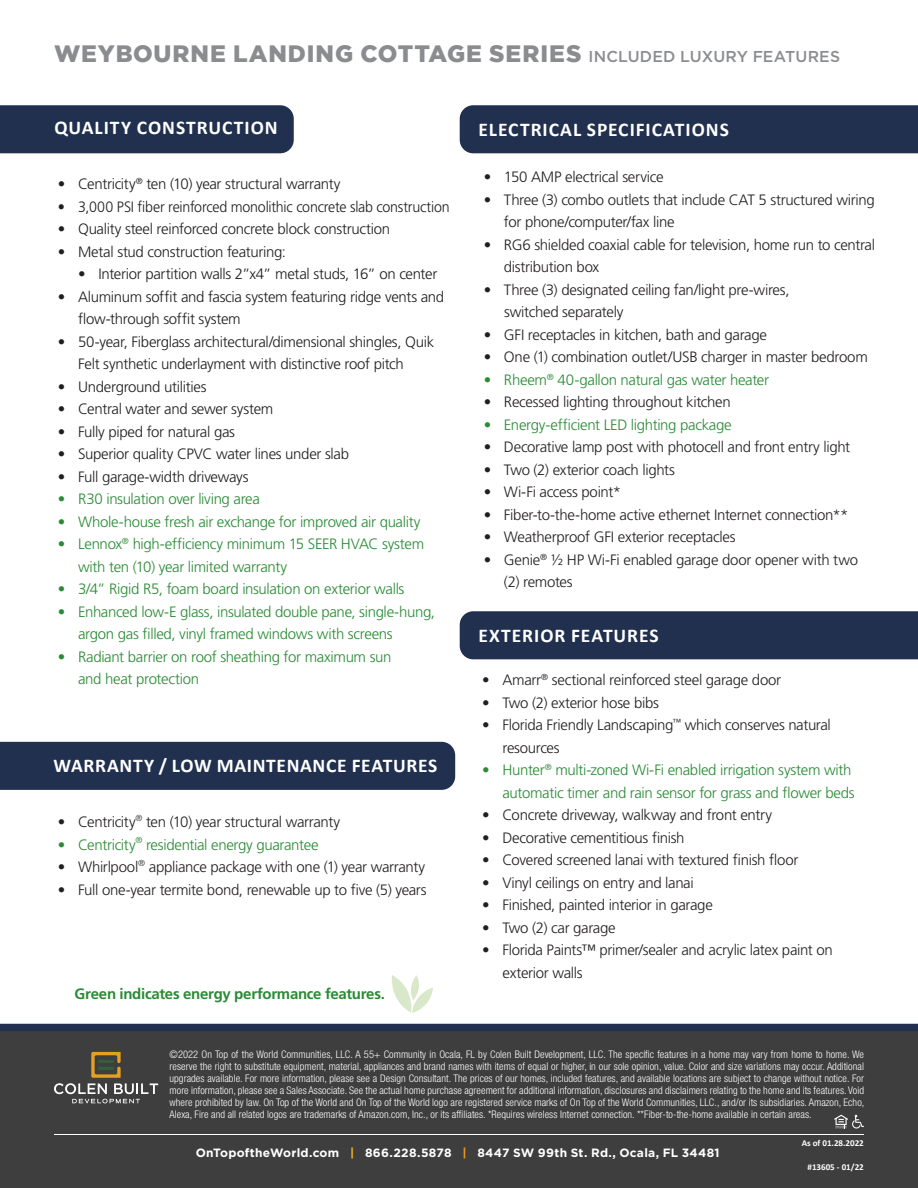
<style>
.page{position:relative;width:918px;height:1188px;background:#fff}
.page>*{position:absolute;margin:0;border:0;box-sizing:border-box;transform-origin:0 0}
.t1{font:900 23.7px "Gotham";letter-spacing:.04em;color:#8a8c8f}
.titles{font:700 19.5px "Calibri";letter-spacing:.045em;color:#fff}
.body{font:300 15px/22.5px "Frutiger";letter-spacing:-.02em;color:#231f20}
.t2{font:300 15px/22.5px "Frutiger";letter-spacing:-.025em;color:#2a8a35}
.t3{font:300 15px/22.5px "Frutiger";letter-spacing:-.02em;color:#201f1f}
.t4{font:300 15px "Frutiger";letter-spacing:-.02em;color:#201f1f;scale:.95 1}
.body-2{font:700 15px "Frutiger";letter-spacing:-.02em;color:#2a8a35}
.t5{font:700 12px "Gotham";letter-spacing:.02em;color:#fff}
.t6{font:300 condensed 10.5px/12px "Helvetica Neue";letter-spacing:.005em;color:#fff;text-align:justify}
.t7{font:700 9px "Calibri";color:#fff}
.s1{font-weight:500;font-size:15.75px}
.s2{color:#201f1f}
.s3{color:#f7b21d}
.s4{color:#f79820}
</style>
<div class="page">
<div style="left:0;top:105px;width:294px;height:48px;background:#20304e"></div>
<div style="left:460px;top:105px;width:458px;height:48px;background:#20304e"></div>
<div style="left:460px;top:611px;width:458px;height:48px;background:#20304e"></div>
<div style="left:0;top:742px;width:455px;height:48px;background:#20304e"></div>
<svg style="left:392px;top:975px;width:41px;height:38px"></svg>
<div style="left:0;top:1028px;width:918px;height:160px;background:#3e3e3f"></div>
<div style="left:0;top:1024px;width:918px;height:7px;background:#20304e"></div>
<svg style="left:834px;top:1115px;width:30px;height:14px"></svg>
<hr style="left:54px;top:1134px;width:810px;height:1px;background:#fff">
<svg style="left:54px;top:1052px;width:104px;height:51px"></svg>
<p class="t1" style="left:54px;top:40px;width:788px">WEYBOURNE LANDING COTTAGE SERIES <span class="s1">INCLUDED LUXURY FEATURES</span></p>
<p class="titles" style="left:54px;top:116px;width:225px">QUALITY CONSTRUCTION</p>
<p class="titles" style="left:479px;top:117px;width:252px">ELECTRICAL SPECIFICATIONS</p>
<p class="t3" style="left:58px;top:173px;width:284px">• Centricity<sup>®</sup> ten (10) year structural warranty</p>
<p class="t4" style="left:58px;top:198px;width:414px">• 3,000 PSI fiber reinforced monolithic concrete slab construction</p>
<p class="t3" style="left:58px;top:218px;width:334px">• Quality steel reinforced concrete block construction</p>
<p class="t3" style="left:58px;top:240px;width:230px">• Metal stud construction featuring:</p>
<p class="t3" style="left:78px;top:263px;width:361px">• Interior partition walls 2”x4” metal studs, 16” on center</p>
<p class="t3" style="left:78px;top:285px;width:368px;text-indent:-20px">• Aluminum soffit and fascia system featuring ridge vents and flow-through soffit system</p>
<p class="t3" style="left:78px;top:330px;width:358px;text-indent:-20px">• 50-year, Fiberglass architectural/dimensional shingles, Quik<br>Felt synthetic underlayment with distinctive roof pitch</p>
<p class="t3" style="left:58px;top:375px;width:150px">• Underground utilities</p>
<p class="t3" style="left:58px;top:398px;width:217px">• Central water and sewer system</p>
<p class="t3" style="left:58px;top:420px;width:179px">• Fully piped for natural gas</p>
<p class="t3" style="left:58px;top:443px;width:293px">• Superior quality CPVC water lines under slab</p>
<p class="t3" style="left:58px;top:465px;width:192px">• Full garage-width driveways</p>
<p class="t2" style="left:58px;top:488px;width:204px">• R30 insulation over living area</p>
<p class="t2" style="left:58px;top:510px;width:364px">• Whole-house fresh air exchange for improved air quality</p>
<p class="t2" style="left:78px;top:533px;width:348px;text-indent:-20px">• Lennox<sup>®</sup> high-efficiency minimum 15 SEER HVAC system with ten (10) year limited warranty</p>
<p class="t2" style="left:58px;top:578px;width:348px">• 3/4” Rigid R5, foam board insulation on exterior walls</p>
<p class="t2" style="left:78px;top:600px;width:359px;text-indent:-20px">• Enhanced low-E glass, insulated double pane, single-hung, argon gas filled, vinyl framed windows with screens</p>
<p class="t2" style="left:58px;top:645px;width:335px">• Radiant barrier on roof sheathing for maximum sun</p>
<p class="t2" style="left:78px;top:668px;width:123px">and heat protection</p>
<p class="titles" style="left:53px;top:754px;width:386px">WARRANTY / LOW MAINTENANCE FEATURES</p>
<p class="body" style="left:58px;top:811px;width:284px">• Centricity<sup>®</sup> ten (10) year structural warranty</p>
<p class="t2" style="left:58px;top:833px;width:262px">• Centricity<sup>®</sup> residential energy guarantee</p>
<p class="body" style="left:58px;top:856px;width:369px">• Whirlpool<sup>®</sup> appliance package with one (1) year warranty</p>
<p class="body" style="left:58px;top:878px;width:370px">• Full one-year termite bond, renewable up to five (5) years</p>
<p class="body-2" style="left:75px;top:985px;width:312px">Green indicates energy performance features.</p>
<p class="body" style="left:484px;top:166px;width:181px">• 150 AMP electrical service</p>
<p class="body" style="left:504px;top:188px;width:372px;text-indent:-20px">• Three (3) combo outlets that include CAT 5 structured wiring for phone/computer/fax line</p>
<p class="body" style="left:504px;top:233px;width:373px;text-indent:-20px">• RG6 shielded coaxial cable for television, home run to central distribution box</p>
<p class="body" style="left:484px;top:278px;width:307px">• Three (3) designated ceiling fan/light pre-wires,</p>
<p class="body" style="left:504px;top:301px;width:121px">switched separately</p>
<p class="body" style="left:484px;top:323px;width:285px">• GFI receptacles in kitchen, bath and garage</p>
<p class="body" style="left:484px;top:346px;width:386px">• One (1) combination outlet/USB charger in master bedroom</p>
<p class="t2" style="left:484px;top:368px;width:287px">• Rheem<sup>®</sup> 40-gallon natural gas water heater</p>
<p class="body" style="left:484px;top:391px;width:249px">• Recessed lighting throughout kitchen</p>
<p class="t2" style="left:484px;top:413px;width:249px">• Energy-efficient LED lighting package</p>
<p class="body" style="left:484px;top:436px;width:368px">• Decorative lamp post with photocell and front entry light</p>
<p class="body" style="left:484px;top:458px;width:193px">• Two (2) exterior coach lights</p>
<p class="body" style="left:484px;top:481px;width:139px">• Wi-Fi access point*</p>
<p class="body" style="left:484px;top:503px;width:366px">• Fiber-to-the-home active ethernet Internet connection**</p>
<p class="body" style="left:484px;top:526px;width:253px">• Weatherproof GFI exterior receptacles</p>
<p class="body" style="left:504px;top:548px;width:356px;text-indent:-20px">• Genie<sup>®</sup> <span class="s2">½</span> HP Wi-Fi enabled garage door opener with two (2) remotes</p>
<p class="titles" style="left:479px;top:624px;width:182px">EXTERIOR FEATURES</p>
<p class="body" style="left:482px;top:669px;width:301px">• Amarr<sup>®</sup> sectional reinforced steel garage door</p>
<p class="body" style="left:482px;top:691px;width:178px">• Two (2) exterior hose bibs</p>
<p class="body" style="left:502px;top:714px;width:330px;text-indent:-20px">• Florida Friendly Landscaping<sup>™</sup> which conserves natural resources</p>
<p class="t2" style="left:482px;top:759px;width:374px;text-align:right">• Hunter<sup>®</sup> multi-zoned Wi-Fi enabled irrigation system with automatic timer and rain sensor for grass and flower beds</p>
<p class="body" style="left:482px;top:804px;width:291px">• Concrete driveway, walkway and front entry</p>
<p class="body" style="left:482px;top:826px;width:204px">• Decorative cementitious finish</p>
<p class="body" style="left:482px;top:849px;width:318px">• Covered screened lanai with textured finish floor</p>
<p class="body" style="left:482px;top:871px;width:213px">• Vinyl ceilings on entry and lanai</p>
<p class="body" style="left:482px;top:894px;width:232px">• Finished, painted interior in garage</p>
<p class="body" style="left:482px;top:916px;width:135px">• Two (2) car garage</p>
<p class="body" style="left:502px;top:939px;width:332px;text-indent:-20px">• Florida Paints™ primer/sealer and acrylic latex paint on exterior walls</p>
<p class="t6" style="left:170px;top:1048px;width:696px">©2022 On Top of the World Communities, LLC. A 55+ Community in Ocala, FL by Colen Built Development, LLC. The specific features in a home may vary from home to home. We reserve the right to substitute equipment, material, appliances and brand names with items of equal or higher, in our sole opinion, value. Color and size variations may occur. Additional upgrades available. For more information, please see a Design Consultant. The prices of our homes, included features, and available locations are subject to change without notice. For more information, please see a Sales Associate. See the actual home purchase agreement for additional information, disclosures and disclaimers relating to the home and its features. Void where prohibited by law. On Top of the World and On Top of the World logo are registered service marks of On Top of the World Communities, LLC., and/or its subsidiaries. Amazon, Echo, Alexa, Fire and all related logos are trademarks of Amazon.com, Inc., or its affiliates. *Requires wireless Internet connection. **Fiber-to-the-home available in certain areas.</p>
<p class="t7" style="left:802px;top:1137px;width:64px">As of 01.28.2022</p>
<p class="t5" style="left:196px;top:1146px;width:525px">OnTopoftheWorld.com <span class="s3">|</span> 866.228.5878 <span class="s4">|</span> 8447 SW 99th St. Rd., Ocala, FL 34481</p>
<p class="t7" style="left:808px;top:1161px;width:58px">#13605 - 01/22</p>
</div>
